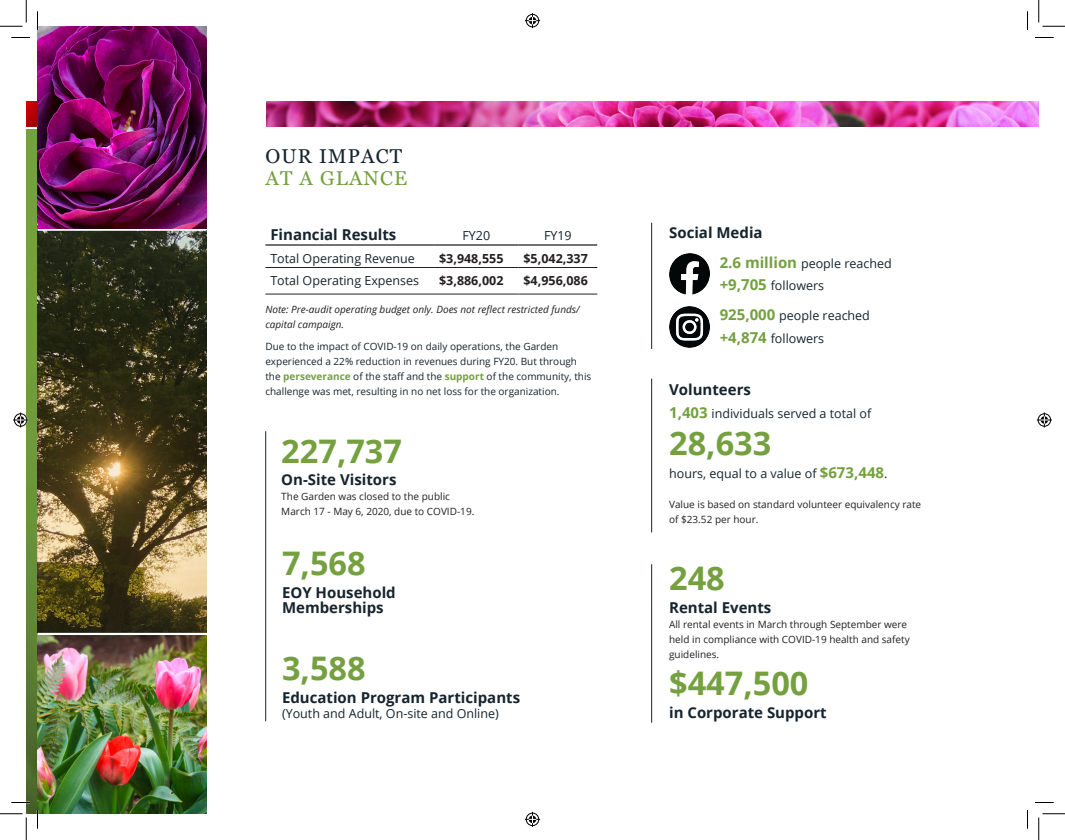
<style>
.page{position:relative;width:1065px;height:840px;background:#fff}
.page>*{position:absolute;margin:0;border:0;box-sizing:border-box;transform-origin:0 0}
.Body_Text{font:700 32.5px "Open Sans";color:#74a03f}
.Chapter_Title_-_Alig{font:20px/22.5px "Georgia";letter-spacing:.06em;color:#16242e}
.Body_Text-2{font:700 15px/15px "Open Sans";color:#16242e}
.Body_Text-3{font:12.5px "Open Sans";color:#16242e}
.Body_Text-4{font:700 12.5px "Open Sans";color:#231f20}
.Body_Text-5{font:10px/15px "Open Sans";color:#231f20}
.Body_Text-6{font:10px/15px "Open Sans";color:#16242e}
.Body_Text-7{font:italic 10px/15px "Open Sans";color:#231f20}
.s1{color:#74a03f}
.s2{font-weight:700;color:#74a03f}
.s3{font-weight:700;font-size:15px;color:#74a03f}
</style>
<div class="page">
<hr style="left:265px;top:431px;width:1px;height:290px;background:#16242e">
<hr style="left:651px;top:379px;width:1px;height:153px;background:#16242e">
<hr style="left:651px;top:223px;width:1px;height:126px;background:#16242e">
<hr style="left:651px;top:564px;width:1px;height:159px;background:#16242e">
<img style="left:38px;top:231px;width:169px;height:402px">
<img style="left:266px;top:102px;width:773px;height:25px">
<img style="left:26px;top:129px;width:12px;height:685px">
<hr style="left:434px;top:267px;width:85px;height:1px;background:#231f20">
<hr style="left:519px;top:267px;width:78px;height:1px;background:#231f20">
<hr style="left:265px;top:294px;width:169px;height:1px;background:#231f20">
<hr style="left:434px;top:294px;width:85px;height:1px;background:#231f20">
<hr style="left:519px;top:294px;width:78px;height:1px;background:#231f20">
<hr style="left:265px;top:244px;width:169px;height:2px;background:#231f20">
<hr style="left:434px;top:244px;width:85px;height:2px;background:#231f20">
<hr style="left:519px;top:244px;width:78px;height:2px;background:#231f20">
<hr style="left:265px;top:267px;width:169px;height:1px;background:#231f20">
<img style="left:669px;top:254px;width:41px;height:41px">
<img style="left:669px;top:307px;width:41px;height:40px">
<img style="left:38px;top:26px;width:169px;height:202px">
<img style="left:38px;top:635px;width:169px;height:179px">
<img style="left:26px;top:102px;width:12px;height:25px">
<svg style="left:11px;top:37px;width:19px;height:1px"></svg>
<svg style="left:1035px;top:37px;width:19px;height:1px"></svg>
<svg style="left:11px;top:802px;width:19px;height:1px"></svg>
<svg style="left:1035px;top:802px;width:19px;height:1px"></svg>
<svg style="left:37px;top:11px;width:1px;height:19px"></svg>
<svg style="left:37px;top:810px;width:1px;height:19px"></svg>
<svg style="left:1027px;top:11px;width:1px;height:19px"></svg>
<svg style="left:1027px;top:810px;width:1px;height:19px"></svg>
<svg style="left:0;top:0;width:27px;height:27px"></svg>
<svg style="left:0;top:814px;width:27px;height:26px"></svg>
<svg style="left:1039px;top:0;width:26px;height:27px"></svg>
<svg style="left:1039px;top:814px;width:26px;height:26px"></svg>
<svg style="left:525px;top:13px;width:15px;height:15px"></svg>
<svg style="left:525px;top:812px;width:15px;height:15px"></svg>
<svg style="left:13px;top:412px;width:15px;height:16px"></svg>
<svg style="left:1037px;top:412px;width:15px;height:16px"></svg>
<p class="Chapter_Title_-_Alig" style="left:266px;top:145px;width:143px">OUR IMPACT<br><span class="s1">AT A GLANCE</span></p>
<p class="Body_Text-2" style="left:270px;top:227px;width:128px">Financial Results</p>
<p class="Body_Text-3" style="left:462px;top:227px;width:29px">FY20</p>
<p class="Body_Text-3" style="left:544px;top:227px;width:29px">FY19</p>
<p class="Body_Text-3" style="left:270px;top:249px;width:146px">Total Operating Revenue</p>
<p class="Body_Text-4" style="left:439px;top:249px;width:66px">$3,948,555</p>
<p class="Body_Text-4" style="left:524px;top:249px;width:66px">$5,042,337</p>
<p class="Body_Text-3" style="left:270px;top:272px;width:150px">Total Operating Expenses</p>
<p class="Body_Text-4" style="left:439px;top:272px;width:66px">$3,886,002</p>
<p class="Body_Text-4" style="left:524px;top:272px;width:66px">$4,956,086</p>
<p class="Body_Text-7" style="left:265px;top:301px;width:316px">Note: Pre-audit operating budget only. Does not reflect restricted funds/ capital campaign.</p>
<p class="Body_Text-6" style="left:265px;top:339px;width:327px">Due to the impact of COVID-19 on daily operations, the Garden experienced a 22% reduction in revenues during FY20. But through the <span class="s2">perseverance</span> of the staff and the <span class="s2">support</span> of the community, this challenge was met, resulting in no net loss for the organization.</p>
<p class="Body_Text" style="left:281px;top:428px;width:122px">227,737</p>
<p class="Body_Text-2" style="left:281px;top:472px;width:117px">On-Site Visitors</p>
<p class="Body_Text-5" style="left:281px;top:489px;width:170px">The Garden was closed to the public</p>
<p class="Body_Text-5" style="left:281px;top:504px;width:195px">March 17 - May 6, 2020, due to COVID-19.</p>
<p class="Body_Text" style="left:282px;top:540px;width:85px">7,568</p>
<p class="Body_Text-2" style="left:282px;top:584px;width:115px">EOY Household<br>Memberships</p>
<p class="Body_Text" style="left:282px;top:645px;width:85px">3,588</p>
<p class="Body_Text-2" style="left:282px;top:689px;width:240px">Education Program Participants</p>
<p class="Body_Text-3" style="left:282px;top:704px;width:218px">(Youth and Adult, On-site and Online)</p>
<p class="Body_Text-2" style="left:669px;top:224px;width:95px">Social Media</p>
<p class="Body_Text-3" style="left:720px;top:254px;width:174px"><span class="s3">2.6 million</span> people reached</p>
<p class="Body_Text-3" style="left:720px;top:277px;width:106px"><span class="s3">+9,705</span> followers</p>
<p class="Body_Text-3" style="left:720px;top:307px;width:152px"><span class="s3">925,000</span> people reached</p>
<p class="Body_Text-3" style="left:720px;top:329px;width:106px"><span class="s3">+4,874</span> followers</p>
<p class="Body_Text-2" style="left:669px;top:382px;width:83px">Volunteers</p>
<p class="Body_Text-3" style="left:669px;top:404px;width:204px"><span class="s3">1,403</span> individuals served a total of</p>
<p class="Body_Text" style="left:669px;top:420px;width:104px">28,633</p>
<p class="Body_Text-3" style="left:669px;top:464px;width:220px">hours, equal to a value of <span class="s3">$673,448</span>.</p>
<p class="Body_Text-5" style="left:669px;top:496px;width:254px">Value is based on standard volunteer equivalency rate of $23.52 per hour.</p>
<p class="Body_Text" style="left:669px;top:555px;width:57px">248</p>
<p class="Body_Text-2" style="left:669px;top:599px;width:104px">Rental Events</p>
<p class="Body_Text-5" style="left:669px;top:616px;width:242px">All rental events in March through September were held in compliance with COVID-19 health and safety guidelines.</p>
<p class="Body_Text" style="left:669px;top:660px;width:141px">$447,500</p>
<p class="Body_Text-2" style="left:669px;top:704px;width:159px">in Corporate Support</p>
</div>
